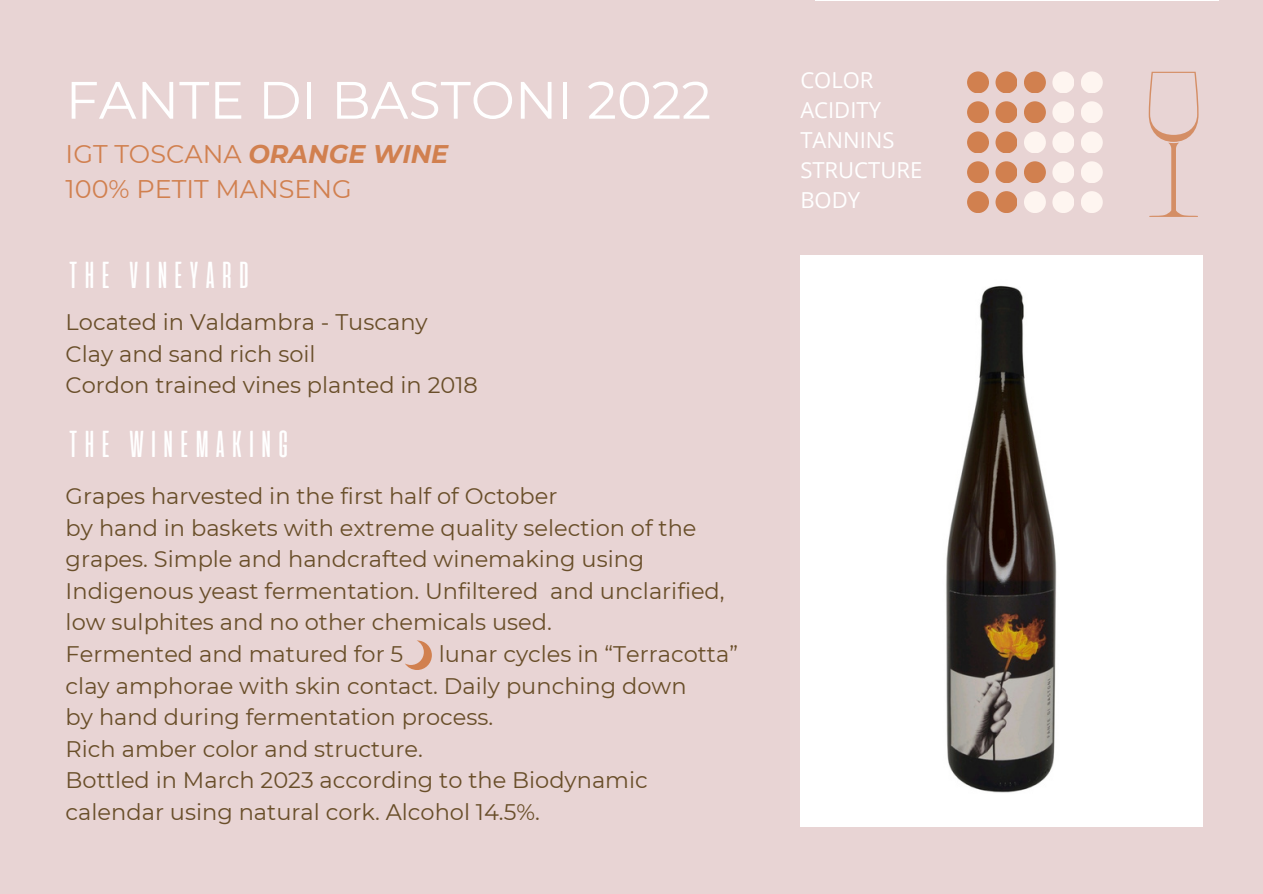
<style>
.page{position:relative;width:1263px;height:894px;background:#fff}
.page>*{position:absolute;margin:0;border:0;box-sizing:border-box;transform-origin:0 0}
.t1{font:52.5px "Montserrat";color:#fff}
.t2{font:37.5px "Alienscows";color:#fff}
.t3{font:25.5px/34.8px "Montserrat";color:#d1804f}
.t4{font:22.5px "Montserrat";color:#694e29}
.t5{font:22.05px/30px "Open Sans";color:#fff}
.s1{font-weight:700;font-style:italic}
</style>
<div class="page">
<div style="left:0;top:0;width:1263px;height:893px;background:#e8d4d4"></div>
<svg style="left:1149px;top:72px;width:49px;height:145px"></svg>
<div style="left:967px;top:131px;width:22px;height:22px;background:#d1804f;border-radius:50%"></div>
<div style="left:967px;top:101px;width:22px;height:22px;background:#d1804f;border-radius:50%"></div>
<div style="left:967px;top:161px;width:22px;height:22px;background:#d1804f;border-radius:50%"></div>
<div style="left:967px;top:191px;width:22px;height:22px;background:#d1804f;border-radius:50%"></div>
<div style="left:967px;top:71px;width:22px;height:22px;background:#d1804f;border-radius:50%"></div>
<div style="left:995px;top:71px;width:22px;height:22px;background:#d1804f;border-radius:50%"></div>
<div style="left:1024px;top:71px;width:22px;height:22px;background:#d1804f;border-radius:50%"></div>
<div style="left:1052px;top:71px;width:22px;height:22px;background:#fef5f0;border-radius:50%"></div>
<div style="left:1081px;top:71px;width:22px;height:22px;background:#fef5f0;border-radius:50%"></div>
<div style="left:995px;top:101px;width:22px;height:22px;background:#d1804f;border-radius:50%"></div>
<div style="left:1024px;top:101px;width:22px;height:22px;background:#d1804f;border-radius:50%"></div>
<div style="left:1052px;top:101px;width:22px;height:22px;background:#fef5f0;border-radius:50%"></div>
<div style="left:1081px;top:101px;width:22px;height:22px;background:#fef5f0;border-radius:50%"></div>
<div style="left:995px;top:131px;width:22px;height:22px;background:#d1804f;border-radius:50%"></div>
<div style="left:1024px;top:131px;width:22px;height:22px;background:#fef5f0;border-radius:50%"></div>
<div style="left:1052px;top:131px;width:22px;height:22px;background:#fef5f0;border-radius:50%"></div>
<div style="left:1081px;top:131px;width:22px;height:22px;background:#fef5f0;border-radius:50%"></div>
<div style="left:995px;top:161px;width:22px;height:22px;background:#d1804f;border-radius:50%"></div>
<div style="left:1024px;top:161px;width:22px;height:22px;background:#d1804f;border-radius:50%"></div>
<div style="left:1052px;top:161px;width:22px;height:22px;background:#fef5f0;border-radius:50%"></div>
<div style="left:1081px;top:161px;width:22px;height:22px;background:#fef5f0;border-radius:50%"></div>
<div style="left:995px;top:191px;width:22px;height:22px;background:#d1804f;border-radius:50%"></div>
<div style="left:1024px;top:191px;width:22px;height:22px;background:#fef5f0;border-radius:50%"></div>
<div style="left:1052px;top:191px;width:22px;height:22px;background:#fef5f0;border-radius:50%"></div>
<div style="left:1081px;top:191px;width:22px;height:22px;background:#fef5f0;border-radius:50%"></div>
<img style="left:800px;top:256px;width:402px;height:570px">
<svg style="left:405px;top:640px;width:27px;height:29px"></svg>
<hr style="left:816px;top:0;width:403px;height:1px;background:#fff">
<h4 class="t1" style="left:66px;top:68px;width:647px">FANTE DI BASTONI 2022</h4>
<h3 class="t3" style="left:66px;top:137px;width:384px">IGT TOSCANA <span class="s1">ORANGE WINE<br></span>100% PETIT MANSENG</h3>
<p class="t2" style="left:66px;top:253px;width:188px">THE VINEYARD</p>
<p class="t4" style="left:66px;top:308px;width:364px">Located in Valdambra - Tuscany</p>
<p class="t4" style="left:66px;top:340px;width:251px">Clay and sand rich soil</p>
<h2 class="t4" style="left:66px;top:371px;width:414px">Cordon trained vines planted in 2018</h2>
<h2 class="t2" style="left:66px;top:422px;width:227px">THE WINEMAKING</h2>
<p class="t4" style="left:66px;top:482px;width:493px">Grapes harvested in the first half of October</p>
<p class="t4" style="left:66px;top:514px;width:632px">by hand in baskets with extreme quality selection of the</p>
<p class="t4" style="left:66px;top:545px;width:580px">grapes. Simple and handcrafted winemaking using</p>
<p class="t4" style="left:66px;top:577px;width:660px">Indigenous yeast fermentation. Unfiltered and unclarified,</p>
<p class="t4" style="left:66px;top:608px;width:488px">low sulphites and no other chemicals used.</p>
<p class="t4" style="left:66px;top:640px;width:339px">Fermented and matured for 5</p>
<p class="t4" style="left:439px;top:640px;width:301px">lunar cycles in “Terracotta”</p>
<p class="t4" style="left:66px;top:671px;width:622px">clay amphorae with skin contact. Daily punching down</p>
<p class="t4" style="left:66px;top:703px;width:429px">by hand during fermentation process.</p>
<p class="t4" style="left:66px;top:734px;width:359px">Rich amber color and structure.</p>
<p class="t4" style="left:66px;top:766px;width:584px">Bottled in March 2023 according to the Biodynamic</p>
<p class="t4" style="left:66px;top:797px;width:476px">calendar using natural cork. Alcohol 14.5%.</p>
<p class="t5" style="left:800px;top:65px;width:123px">COLOR<br>ACIDITY<br>TANNINS<br>STRUCTURE<br>BODY</p>
</div>
